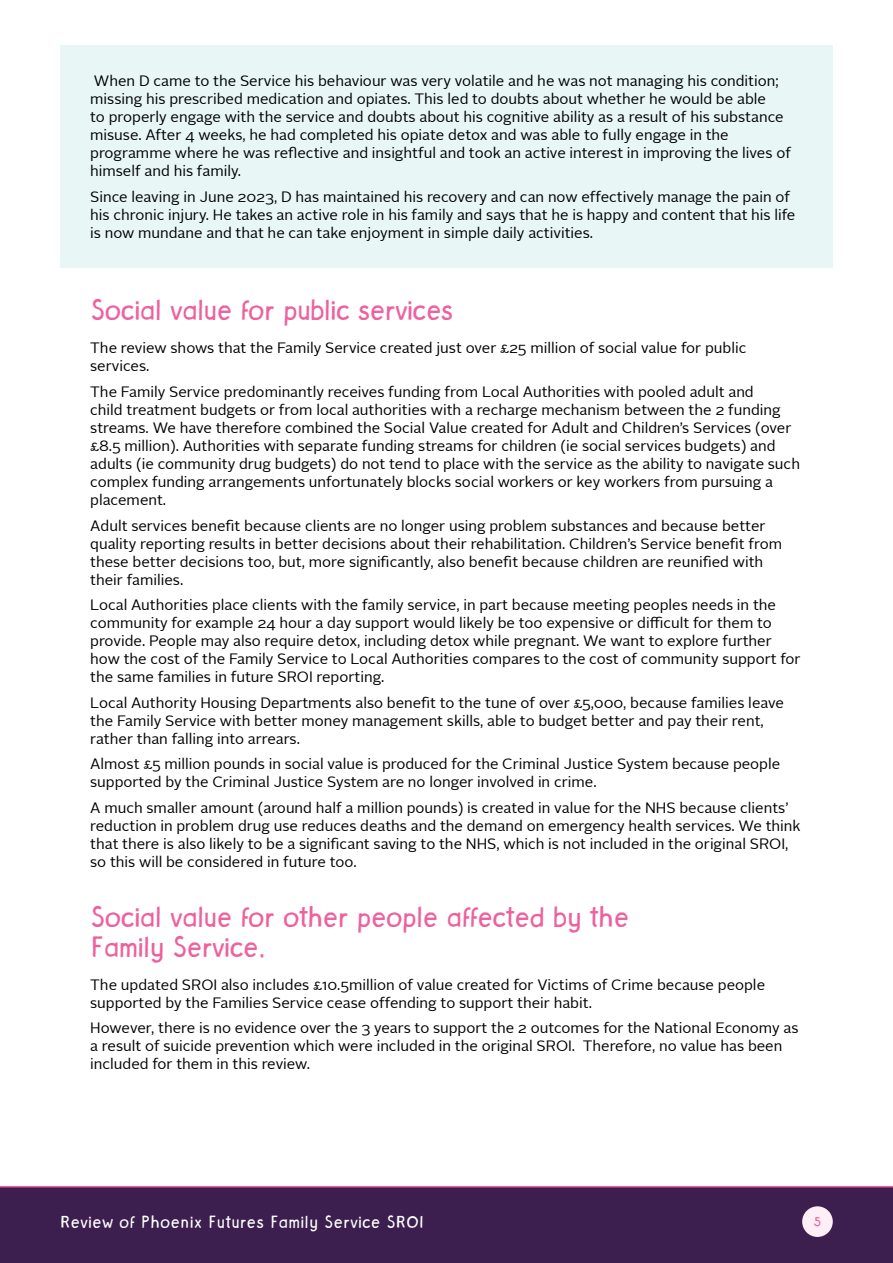
<style>
.page{position:relative;width:893px;height:1263px;background:#fff}
.page>*{position:absolute;margin:0;border:0;box-sizing:border-box;transform-origin:0 0}
.t1{font:30px/30px "Yeah Right";letter-spacing:-.04em;color:#ed619e}
.t2{font:18px "Yeah Right";color:#fff}
.t3{font:15px/18px "Alright Sans";color:#000}
.t4{font:15px "Yeah Right";color:#ed619e}
</style>
<div class="page">
<div style="left:0;top:1187px;width:893px;height:76px;background:#3d1f4f"></div>
<div style="left:802px;top:1206px;width:31px;height:31px;background:#fdeff5;border-radius:50%"></div>
<hr style="left:0;top:1186px;width:893px;height:1px;background:#ed619e">
<div style="left:60px;top:45px;width:773px;height:223px;background:#e8f7f6"></div>
<p class="t3" style="left:90px;top:72px;width:702px">When D came to the Service his behaviour was very volatile and he was not managing his condition; missing his prescribed medication and opiates. This led to doubts about whether he would be able<br>to properly engage with the service and doubts about his cognitive ability as a result of his substance misuse. After 4 weeks, he had completed his opiate detox and was able to fully engage in the programme where he was reflective and insightful and took an active interest in improving the lives of himself and his family.</p>
<p class="t3" style="left:90px;top:188px;width:707px">Since leaving in June 2023, D has maintained his recovery and can now effectively manage the pain of his chronic injury. He takes an active role in his family and says that he is happy and content that his life is now mundane and that he can take enjoyment in simple daily activities.</p>
<h1 class="t1" style="left:90px;top:295px;width:365px">Social value for public services</h1>
<p class="t3" style="left:90px;top:339px;width:658px">The review shows that the Family Service created just over £25 million of social value for public services.</p>
<p class="t3" style="left:90px;top:383px;width:711px">The Family Service predominantly receives funding from Local Authorities with pooled adult and<br>child treatment budgets or from local authorities with a recharge mechanism between the 2 funding streams. We have therefore combined the Social Value created for Adult and Children’s Services (over £8.5 million). Authorities with separate funding streams for children (ie social services budgets) and adults (ie community drug budgets) do not tend to place with the service as the ability to navigate such complex funding arrangements unfortunately blocks social workers or key workers from pursuing a placement.</p>
<p class="t3" style="left:90px;top:516px;width:693px">Adult services benefit because clients are no longer using problem substances and because better quality reporting results in better decisions about their rehabilitation. Children’s Service benefit from these better decisions too, but, more significantly, also benefit because children are reunified with their families.</p>
<p class="t3" style="left:90px;top:596px;width:712px">Local Authorities place clients with the family service, in part because meeting peoples needs in the community for example 24 hour a day support would likely be too expensive or difficult for them to provide. People may also require detox, including detox while pregnant. We want to explore further how the cost of the Family Service to Local Authorities compares to the cost of community support for the same families in future SROI reporting.</p>
<p class="t3" style="left:90px;top:693px;width:695px">Local Authority Housing Departments also benefit to the tune of over £5,000, because families leave the Family Service with better money management skills, able to budget better and pay their rent, rather than falling into arrears.</p>
<p class="t3" style="left:90px;top:755px;width:692px">Almost £5 million pounds in social value is produced for the Criminal Justice System because people supported by the Criminal Justice System are no longer involved in crime.</p>
<p class="t3" style="left:90px;top:798px;width:712px">A much smaller amount (around half a million pounds) is created in value for the NHS because clients’ reduction in problem drug use reduces deaths and the demand on emergency health services. We think that there is also likely to be a significant saving to the NHS, which is not included in the original SROI, so this will be considered in future too.</p>
<h1 class="t1" style="left:90px;top:901px;width:541px">Social value for other people affected by the<br>Family Service.</h1>
<p class="t3" style="left:90px;top:975px;width:676px">The updated SROI also includes £10.5million of value created for Victims of Crime because people supported by the Families Service cease offending to support their habit.</p>
<p class="t3" style="left:90px;top:1019px;width:710px">However, there is no evidence over the 3 years to support the 2 outcomes for the National Economy as a result of suicide prevention which were included in the original SROI. Therefore, no value has been included for them in this review.</p>
<p class="t2" style="left:60px;top:1212px;width:365px">Review of Phoenix Futures Family Service SROI</p>
<p class="t4" style="left:813px;top:1214px;width:9px">5</p>
</div>
